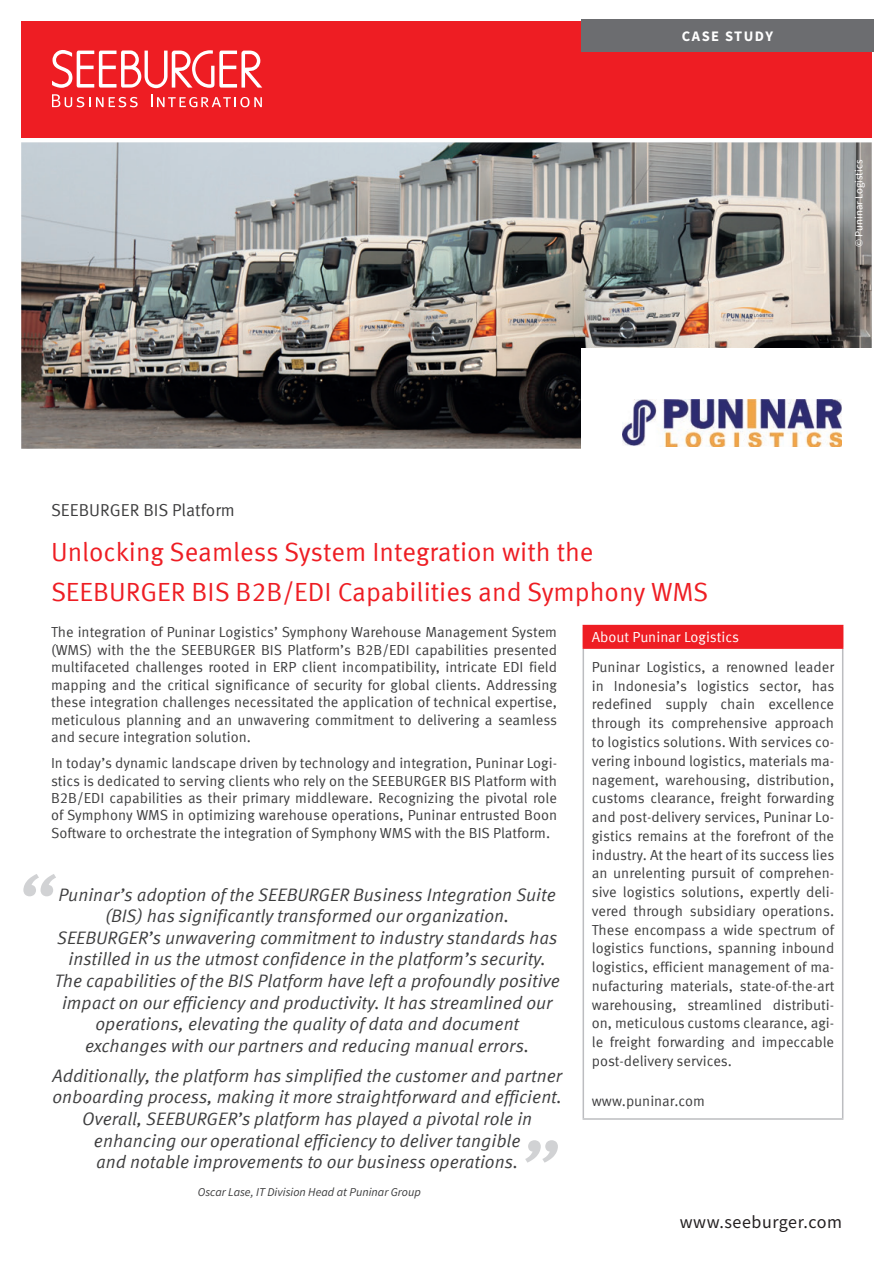
<style>
.page{position:relative;width:893px;height:1263px;background:#fff}
.page>*{position:absolute;margin:0;border:0;box-sizing:border-box;transform-origin:0 0}
.t1{font:26.25px/40px "Meta Offc Pro Norm";color:#ee1d23}
.t2{font:18px/21.6px "Meta Offc Pro Norm Ita";color:#3e3e3f;text-align:center}
.t3{font:18px "Source Sans Pro";letter-spacing:.03em;color:#231f20}
.t4{font:17.25px "Meta Offc Pro Norm";color:#3e3e3f}
.t5{font:14.55px/18.8px "Meta Offc Pro Norm";color:#3e3e3f;text-align:justify}
.t6{font:14.55px "Meta Offc Pro Norm";color:#fff}
.t7{font:700 14.55px "Source Sans Pro";letter-spacing:.1em;color:#fff}
.t8{font:italic 12px "Source Sans Pro";color:#3e3e3f}
.t9{font:10.8px "Source Sans Pro";color:#fff}
</style>
<div class="page">
<div style="left:21px;top:21px;width:851px;height:117px;background:#ee1d23"></div>
<svg style="left:52px;top:50px;width:210px;height:38px"></svg>
<svg style="left:151px;top:94px;width:111px;height:13px"></svg>
<svg style="left:52px;top:94px;width:86px;height:13px"></svg>
<img style="left:21px;top:142px;width:851px;height:307px">
<div style="left:581px;top:19px;width:293px;height:33px;background:#6c6d70"></div>
<div style="left:581px;top:349px;width:296px;height:113px;background:#fff"></div>
<div style="left:583px;top:625px;width:260px;height:23px;background:#ee1d23"></div>
<hr style="left:583px;top:649px;width:1px;height:469px;background:#bcbdc0">
<hr style="left:842px;top:649px;width:1px;height:469px;background:#bcbdc0">
<hr style="left:583px;top:1118px;width:260px;height:2px;background:#bcbdc0">
<hr style="left:583px;top:647px;width:260px;height:2px;background:#ee1d23">
<img style="left:622px;top:399px;width:220px;height:48px">
<svg style="left:525px;top:1140px;width:33px;height:22px"></svg>
<svg style="left:23px;top:874px;width:33px;height:22px"></svg>
<p class="t7" style="left:682px;top:26px;width:93px">CASE STUDY</p>
<p class="t9" style="left:852px;top:247px;width:89px;rotate:-90deg">© Puninar Logistics</p>
<p class="t4" style="left:51px;top:497px;width:185px">SEEBURGER BIS Platform</p>
<h1 class="t1" style="left:51px;top:531px;width:659px">Unlocking Seamless System Integration with the<br>SEEBURGER BIS B2B/EDI Capabilities and Symphony WMS</h1>
<p class="t5" style="left:51px;top:623px;width:508px;line-height:17.4px">The integration of Puninar Logistics’ Symphony Warehouse Management System (WMS) with the the SEEBURGER BIS Platform’s B2B/EDI capabilities presented multifaceted challenges rooted in ERP client incompatibility, intricate EDI field mapping and the critical significance of security for global clients. Addressing these integration challenges necessitated the application of technical expertise, meticulous planning and an unwavering commitment to delivering a seamless and secure integration solution.</p>
<p class="t5" style="left:51px;top:753px;width:508px;line-height:17.4px">In today’s dynamic landscape driven by technology and integration, Puninar Logi&shy;stics is dedicated to serving clients who rely on the SEEBURGER BIS Platform with B2B/EDI capabilities as their primary middleware. Recognizing the pivotal role of Symphony WMS in optimizing warehouse operations, Puninar entrusted Boon Software to orchestrate the integration of Symphony WMS with the BIS Platform.</p>
<p class="t2" style="left:54px;top:882px;width:507px">Puninar’s adoption of the SEEBURGER Business Integration Suite (BIS) has significantly transformed our organization.<br>SEEBURGER’s unwavering commitment to industry standards has instilled in us the utmost confidence in the platform’s security.<br>The capabilities of the BIS Platform have left a profoundly positive impact on our efficiency and productivity. It has streamlined our operations, elevating the quality of data and document exchanges with our partners and reducing manual errors.</p>
<p class="t2" style="left:52px;top:1064px;width:511px">Additionally, the platform has simplified the customer and partner onboarding process, making it more straightforward and efficient.<br>Overall, SEEBURGER’s platform has played a pivotal role in enhancing our operational efficiency to deliver tangible<br>and notable improvements to our business operations.</p>
<p class="t8" style="left:198px;top:1185px;width:224px">Oscar Lase, IT Division Head at Puninar Group</p>
<p class="t6" style="left:592px;top:626px;width:149px">About Puninar Logistics</p>
<p class="t5" style="left:592px;top:657px;width:244px">Puninar Logistics, a renowned leader in Indonesia’s logistics sector, has redefined supply chain excellence through its comprehensive approach to logistics solutions. With services co&shy;vering inbound logistics, materials ma&shy;nagement, warehousing, distribution, customs clearance, freight forwarding and post-delivery services, Puninar Lo&shy;gistics remains at the forefront of the industry. At the heart of its success lies an unrelenting pursuit of comprehen&shy;sive logistics solutions, expertly deli&shy;vered through subsidiary operations.<br>These encompass a wide spectrum of logistics functions, spanning inbound logistics, efficient management of ma&shy;nufacturing materials, state-of-the-art warehousing, streamlined distributi&shy;on, meticulous customs clearance, agi&shy;le freight forwarding and impeccable post-delivery services.</p>
<p class="t5" style="left:592px;top:1091px;width:115px">www.puninar.com</p>
<p class="t3" style="left:680px;top:1210px;width:164px">www.seeburger.com</p>
</div>
